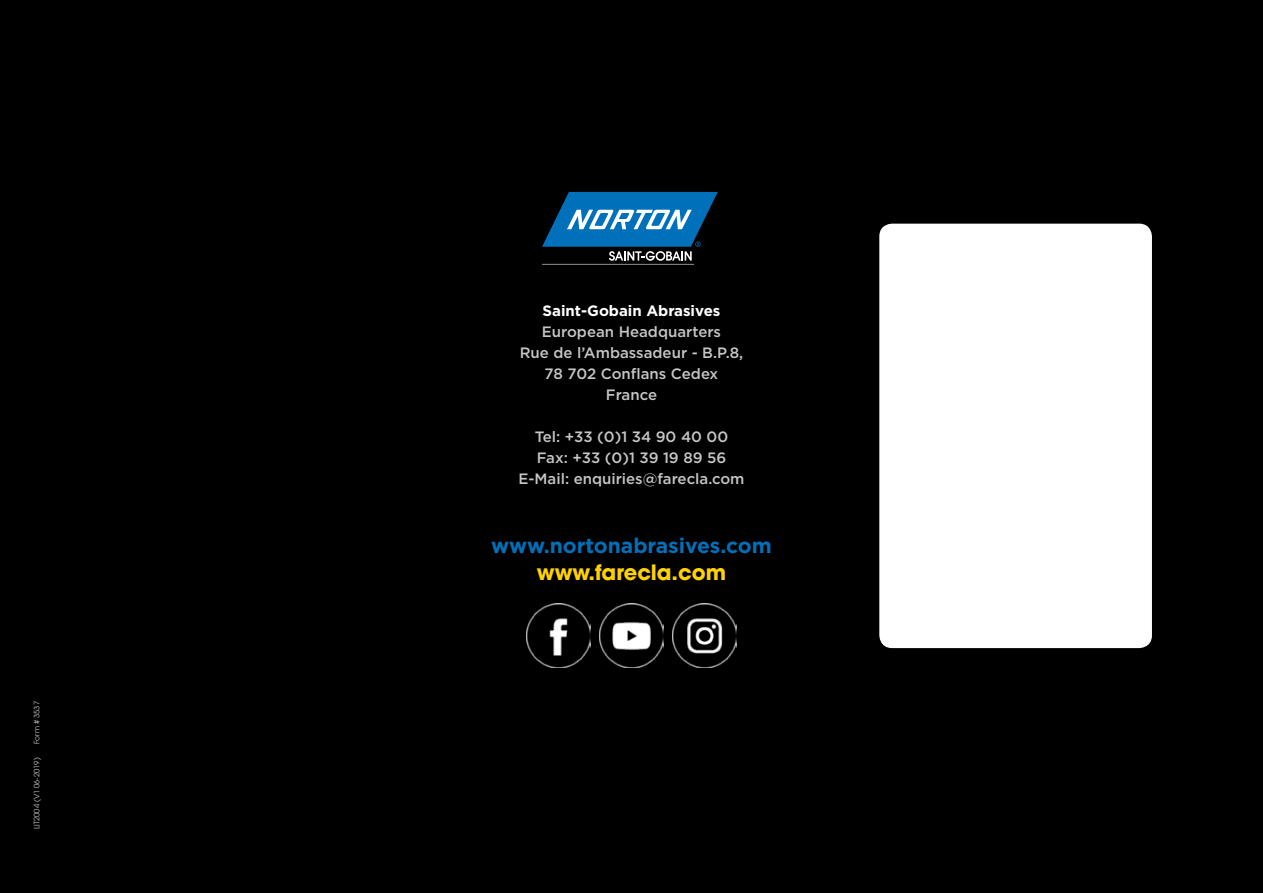
<style>
.page{position:relative;width:1263px;height:893px;background:#000}
.page>*{position:absolute;margin:0;border:0;box-sizing:border-box;transform-origin:0 0}
.t1{font:700 21px "Gotham";color:#0070ba}
.t2{font:700 21px "ITC Avant Garde Pro";color:#ffd300}
.t3{font:500 15px/21px "Gotham";color:#c6c6c6;text-align:center}
.t4{font:700 15px "Gotham";color:#fff}
.t5{font:7.5px "ITC Avant Garde Pro";color:#c6c6c6}
</style>
<div class="page">
<div style="left:879px;top:224px;width:273px;height:424px;background:#fff;border-radius:13px"></div>
<img style="left:527px;top:603px;width:63px;height:64px">
<img style="left:672px;top:603px;width:64px;height:64px">
<img style="left:600px;top:603px;width:63px;height:64px">
<hr style="left:542px;top:264px;width:152px;height:1px;background:#fff">
<svg style="left:542px;top:192px;width:176px;height:69px"></svg>
<p class="t5" style="left:32px;top:744px;width:44px;rotate:-90deg">Form # 3537</p>
<p class="t5" style="left:32px;top:829px;width:73px;rotate:-90deg">LIT2004 (V1 06-2019)</p>
<p class="t4" style="left:542px;top:301px;width:179px">Saint-Gobain Abrasives</p>
<p class="t3" style="left:520px;top:321px;width:225px">European Headquarters<br>Rue de l’Ambassadeur - B.P.8,<br>78 702 Conflans Cedex<br>France</p>
<p class="t3" style="left:518px;top:426px;width:228px">Tel: +33 (0)1 34 90 40 00<br>Fax: +33 (0)1 39 19 89 56<br>E-Mail: enquiries@farecla.com</p>
<h1 class="t1" style="left:491px;top:532px;width:282px">www.nortonabrasives.com</h1>
<h1 class="t2" style="left:537px;top:559px;width:191px">www.farecla.com</h1>
</div>
